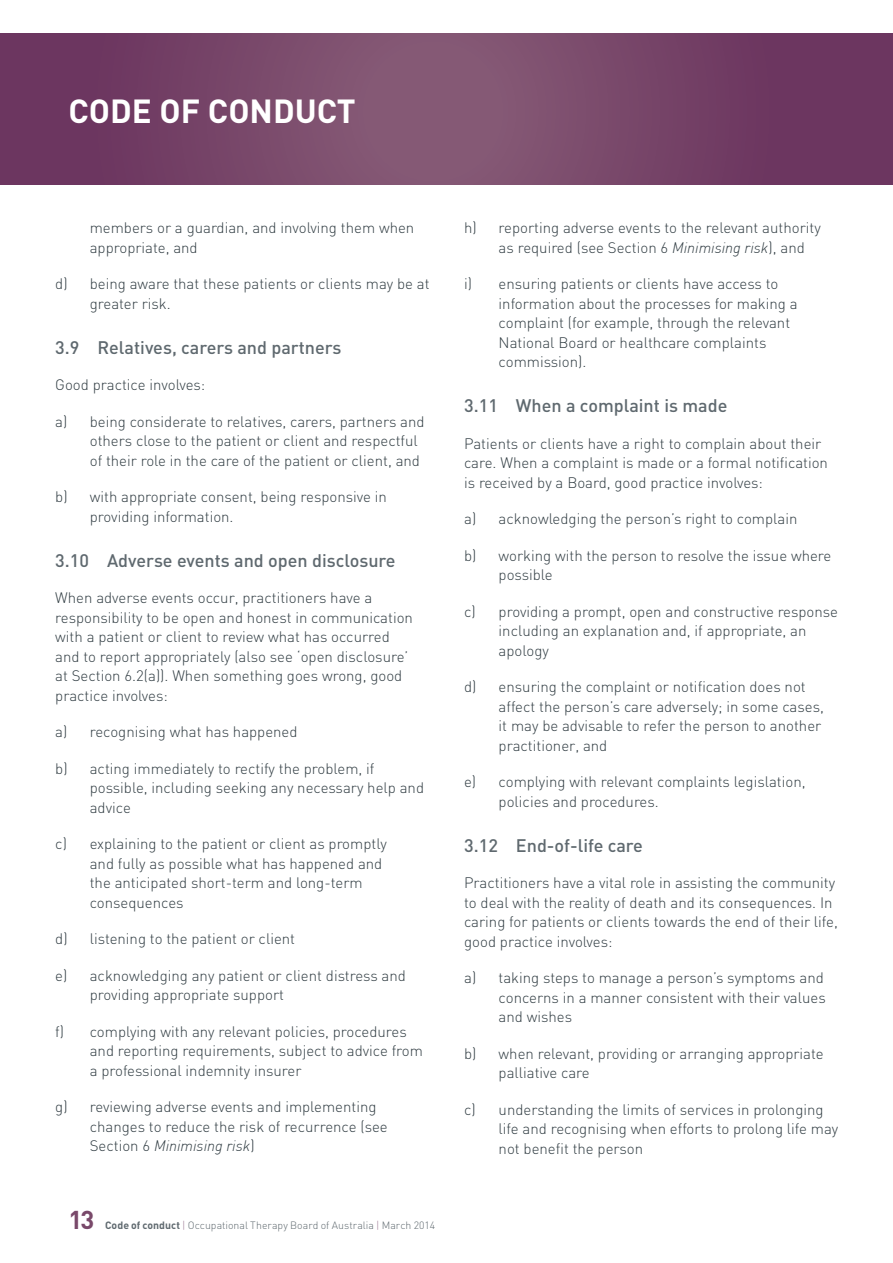
<style>
.page{position:relative;width:893px;height:1263px;background:#fff}
.page>*{position:absolute;margin:0;border:0;box-sizing:border-box;transform-origin:0 0}
.t1{font:700 33px "DIN";color:#fff}
.t2{font:700 25.5px "DIN";color:#79496a}
.t3{font:500 18px "DIN";color:#5f696f}
.t4{font:300 15px/19.5px "DIN";color:#303c42}
.t5{font:300 10.5px "DIN";color:#5f696f}
.s1{font-style:italic}
.s2{font-weight:700}
.s3{color:#a17f97}
</style>
<div class="page">
<svg style="left:0;top:34px;width:893px;height:150px;background:#764568"></svg>
<h1 class="t1" style="left:68px;top:90px;width:289px">CODE OF CONDUCT</h1>
<p class="t4" style="left:90px;top:218px;width:326px">members or a guardian, and involving them when appropriate, and</p>
<p class="t4" style="left:90px;top:274px;width:341px;text-indent:-34px">d) being aware that these patients or clients may be at greater risk.</p>
<p class="t3" style="left:55px;top:336px;width:288px">3.9 Relatives, carers and partners</p>
<p class="t4" style="left:55px;top:375px;width:152px">Good practice involves:</p>
<p class="t4" style="left:90px;top:411px;width:336px;text-indent:-34px">a) being considerate to relatives, carers, partners and others close to the patient or client and respectful of their role in the care of the patient or client, and</p>
<p class="t4" style="left:90px;top:487px;width:299px;text-indent:-34px">b) with appropriate consent, being responsive in providing information.</p>
<p class="t3" style="left:55px;top:549px;width:342px">3.10 Adverse events and open disclosure</p>
<p class="t4" style="left:55px;top:588px;width:359px">When adverse events occur, practitioners have a responsibility to be open and honest in communication with a patient or client to review what has occurred and to report appropriately (also see ‘open disclosure’ at Section 6.2(a)). When something goes wrong, good practice involves:</p>
<p class="t4" style="left:55px;top:722px;width:244px">a) recognising what has happened</p>
<p class="t4" style="left:90px;top:758px;width:336px;text-indent:-34px">b) acting immediately to rectify the problem, if possible, including seeking any necessary help and advice</p>
<p class="t4" style="left:90px;top:834px;width:299px;text-indent:-34px">c) explaining to the patient or client as promptly and fully as possible what has happened and the anticipated short-term and long-term consequences</p>
<p class="t4" style="left:55px;top:929px;width:241px">d) listening to the patient or client</p>
<p class="t4" style="left:90px;top:966px;width:318px;text-indent:-34px">e) acknowledging any patient or client distress and providing appropriate support</p>
<p class="t4" style="left:90px;top:1022px;width:335px;text-indent:-34px">f) complying with any relevant policies, procedures and reporting requirements, subject to advice from a professional indemnity insurer</p>
<p class="t4" style="left:90px;top:1097px;width:299px;text-indent:-34px">g) reviewing adverse events and implementing changes to reduce the risk of recurrence (see<br>Section 6 <span class="s1">Minimising risk</span>)</p>
<h2 class="t2" style="left:68px;top:1203px;width:27px">13</h2>
<p class="t5" style="left:105px;top:1219px;width:332px"><span class="s2">Code of conduct</span> <span class="s3">|</span> Occupational Therapy Board of Australia <span class="s3">|</span> March 2014</p>
<p class="t4" style="left:499px;top:218px;width:324px;text-indent:-34px">h) reporting adverse events to the relevant authority as required (see Section 6 <span class="s1">Minimising risk</span>), and</p>
<p class="t4" style="left:499px;top:274px;width:300px;text-indent:-34px">i) ensuring patients or clients have access to information about the processes for making a complaint (for example, through the relevant National Board or healthcare complaints commission).</p>
<p class="t3" style="left:464px;top:394px;width:265px">3.11 When a complaint is made</p>
<p class="t4" style="left:464px;top:433px;width:365px">Patients or clients have a right to complain about their care. When a complaint is made or a formal notification is received by a Board, good practice involves:</p>
<p class="t4" style="left:464px;top:509px;width:335px">a) acknowledging the person’s right to complain</p>
<p class="t4" style="left:499px;top:545px;width:334px;text-indent:-34px">b) working with the person to resolve the issue where possible</p>
<p class="t4" style="left:499px;top:601px;width:341px;text-indent:-34px">c) providing a prompt, open and constructive response including an explanation and, if appropriate, an apology</p>
<p class="t4" style="left:499px;top:677px;width:327px;text-indent:-34px">d) ensuring the complaint or notification does not affect the person’s care adversely; in some cases, it may be advisable to refer the person to another practitioner, and</p>
<p class="t4" style="left:499px;top:772px;width:309px;text-indent:-34px">e) complying with relevant complaints legislation, policies and procedures.</p>
<p class="t3" style="left:464px;top:834px;width:180px">3.12 End-of-life care</p>
<p class="t4" style="left:464px;top:873px;width:375px">Practitioners have a vital role in assisting the community to deal with the reality of death and its consequences. In caring for patients or clients towards the end of their life, good practice involves:</p>
<p class="t4" style="left:499px;top:968px;width:329px;text-indent:-34px">a) taking steps to manage a person’s symptoms and concerns in a manner consistent with their values and wishes</p>
<p class="t4" style="left:499px;top:1043px;width:327px;text-indent:-34px">b) when relevant, providing or arranging appropriate palliative care</p>
<p class="t4" style="left:499px;top:1100px;width:341px;text-indent:-34px">c) understanding the limits of services in prolonging life and recognising when efforts to prolong life may not benefit the person</p>
</div>
